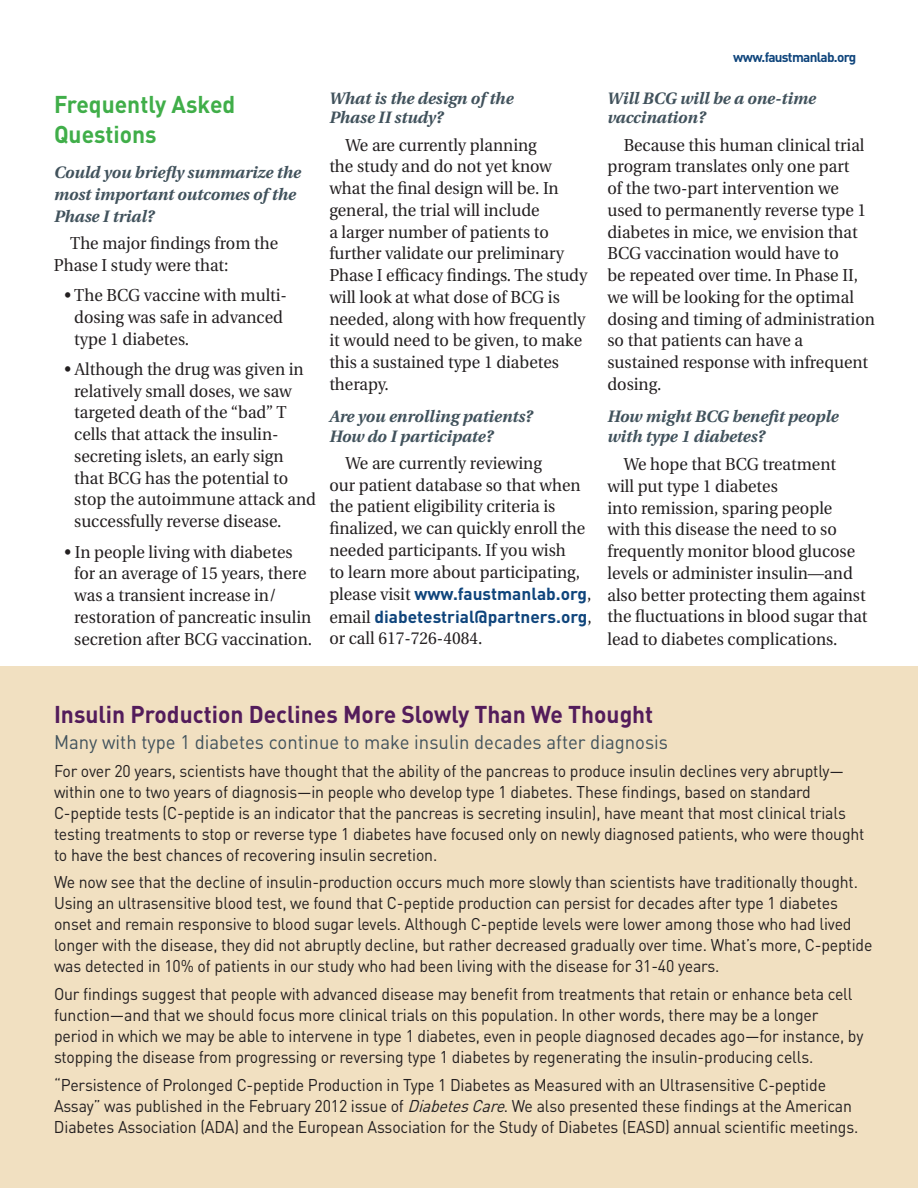
<style>
.page{position:relative;width:918px;height:1188px;background:#fff}
.page>*{position:absolute;margin:0;border:0;box-sizing:border-box;transform-origin:0 0}
.t1{font:700 24px "DIN";color:#531c5b;scale:.95 1}
.t2{font:700 24px/30px "DIN";color:#40ae49;scale:.95 1}
.t3{font:19.5px "DIN";color:#41525c;scale:.95 1}
.t4{font:17.25px/21.8px "Utopia";color:#231f20;scale:.95 1}
.t5{font:700 17.25px/22.5px "DIN";color:#0f457c}
.t6{font:16.8px/21px "DIN";letter-spacing:-.01em;color:#231f20;scale:.94 1}
.t7{font:italic 700 16.5px/19.5px "Utopia";color:#41525c}
.t8{font:700 13.5px "DIN";letter-spacing:-.05em;color:#0f457c}
.s1{font-family:"Utopia";font-weight:400;color:#231f20}
.s2{font-style:italic}
</style>
<div class="page">
<div style="left:0;top:667px;width:918px;height:521px;background:#f1e0c1"></div>
<h1 class="t2" style="left:54px;top:88px;width:192px">Frequently Asked<br>Questions</h1>
<p class="t7" style="left:54px;top:162px;width:248px;line-height:21.8px">Could you briefly summarize the most important outcomes of the<br>Phase I trial?</p>
<p class="t4" style="left:54px;top:232px;width:238px;text-indent:16px">The major findings from the<br>Phase I study were that:</p>
<p class="t4" style="left:74px;top:285px;width:226px;text-indent:-10px">• The BCG vaccine with multi&shy;dosing was safe in advanced type 1 diabetes.</p>
<p class="t4" style="left:74px;top:359px;width:256px;text-indent:-10px">• Although the drug was given in relatively small doses, we saw targeted death of the “bad” T cells that attack the insulin&shy;secreting islets, an early sign that BCG has the potential to stop the autoimmune attack and successfully reverse disease.</p>
<p class="t4" style="left:74px;top:541px;width:252px;text-indent:-10px">• In people living with diabetes for an average of 15 years, there was a transient increase in/ restoration of pancreatic insulin secretion after BCG vaccination.</p>
<p class="t7" style="left:329px;top:89px;width:186px">What is the design of the<br>Phase II study?</p>
<p class="t4" style="left:329px;top:134px;width:273px;text-indent:16px">We are currently planning<br>the study and do not yet know what the final design will be. In general, the trial will include<br>a larger number of patients to further validate our preliminary<br>Phase I efficacy findings. The study will look at what dose of BCG is needed, along with how frequently it would need to be given, to make this a sustained type 1 diabetes therapy.</p>
<p class="t7" style="left:329px;top:407px;width:205px">Are you enrolling patients?<br>How do I participate?</p>
<p class="t4" style="left:329px;top:453px;width:271px;text-indent:16px">We are currently reviewing<br>our patient database so that when the patient eligibility criteria is finalized, we can quickly enroll the needed participants. If you wish<br>to learn more about participating,</p>
<p class="t5" style="left:329px;top:582px;width:264px"><span class="s1">please visit</span> www.faustmanlab.org<span class="s1">, email</span> diabetestrial@partners.org<span class="s1">,</span></p>
<p class="t4" style="left:329px;top:628px;width:163px">or call 617-726-4084.</p>
<p class="t8" style="left:733px;top:49px;width:124px">www.faustmanlab.org</p>
<p class="t7" style="left:608px;top:89px;width:210px">Will BCG will be a one-time vaccination?</p>
<p class="t4" style="left:607px;top:134px;width:283px;text-indent:16px">Because this human clinical trial program translates only one part<br>of the two-part intervention we used to permanently reverse type 1 diabetes in mice, we envision that<br>BCG vaccination would have to<br>be repeated over time. In Phase II, we will be looking for the optimal dosing and timing of administration so that patients can have a sustained response with infrequent dosing.</p>
<p class="t7" style="left:608px;top:407px;width:233px">How might BCG benefit people with type 1 diabetes?</p>
<p class="t4" style="left:607px;top:454px;width:275px;text-indent:16px">We hope that BCG treatment<br>will put type 1 diabetes<br>into remission, sparing people with this disease the need to so frequently monitor blood glucose levels or administer insulin—and also better protecting them against the fluctuations in blood sugar that lead to diabetes complications.</p>
<h1 class="t1" style="left:54px;top:699px;width:632px">Insulin Production Declines More Slowly Than We Thought</h1>
<p class="t3" style="left:54px;top:730px;width:648px">Many with type 1 diabetes continue to make insulin decades after diagnosis</p>
<p class="t6" style="left:54px;top:760px;width:864px">For over 20 years, scientists have thought that the ability of the pancreas to produce insulin declines very abruptly— within one to two years of diagnosis—in people who develop type 1 diabetes. These findings, based on standard C-peptide tests (C-peptide is an indicator that the pancreas is secreting insulin), have meant that most clinical trials testing treatments to stop or reverse type 1 diabetes have focused only on newly diagnosed patients, who were thought to have the best chances of recovering insulin secretion.</p>
<p class="t6" style="left:54px;top:871px;width:872px">We now see that the decline of insulin-production occurs much more slowly than scientists have traditionally thought.<br>Using an ultrasensitive blood test, we found that C-peptide production can persist for decades after type 1 diabetes onset and remain responsive to blood sugar levels. Although C-peptide levels were lower among those who had lived longer with the disease, they did not abruptly decline, but rather decreased gradually over time. What’s more, C-peptide was detected in 10% of patients in our study who had been living with the disease for 31-40 years.</p>
<p class="t6" style="left:54px;top:983px;width:863px">Our findings suggest that people with advanced disease may benefit from treatments that retain or enhance beta cell function—and that we should focus more clinical trials on this population. In other words, there may be a longer period in which we may be able to intervene in type 1 diabetes, even in people diagnosed decades ago—for instance, by stopping the disease from progressing or reversing type 1 diabetes by regenerating the insulin-producing cells.</p>
<p class="t6" style="left:54px;top:1074px;width:857px">“Persistence of Prolonged C-peptide Production in Type 1 Diabetes as Measured with an Ultrasensitive C-peptide<br>Assay” was published in the February 2012 issue of <span class="s2">DiabetesCare</span>. We also presented these findings at the American<br>Diabetes Association (ADA) and the European Association for the Study of Diabetes (EASD) annual scientific meetings.</p>
</div>
